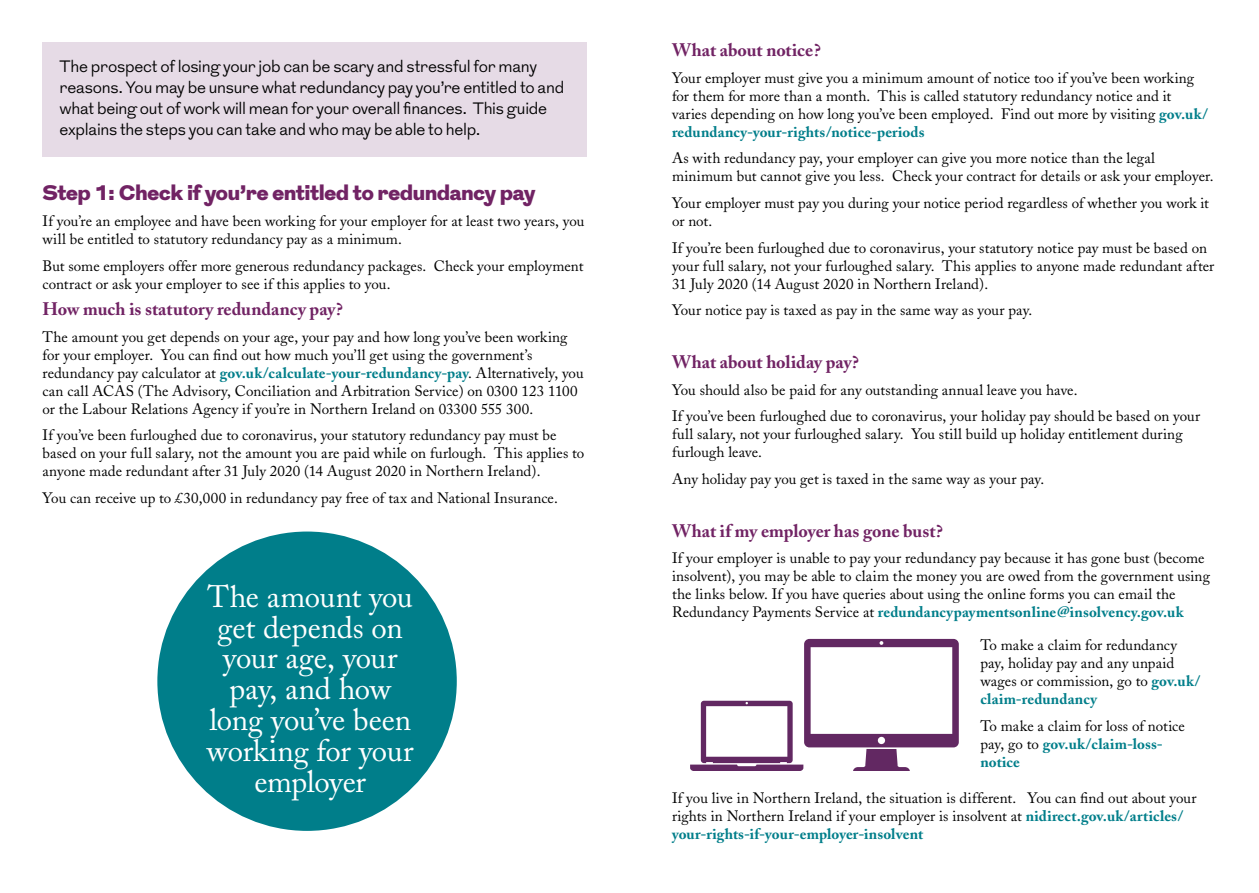
<style>
.page{position:relative;width:1259px;height:893px;background:#fff}
.page>*{position:absolute;margin:0;border:0;box-sizing:border-box;transform-origin:0 0}
.t1{font:30.9px/30.9px "Adobe Caslon";letter-spacing:-.01em;color:#fff;text-align:center}
.t2{font:900 21px "Grot";letter-spacing:.005em;color:#712364}
.t3{font:700 18px "Adobe Caslon";color:#712364}
.t4{font:300 16.5px/21px "Grot";letter-spacing:-.015em;color:#000}
.t5{font:15px/18px "Adobe Caslon";letter-spacing:.005em;color:#000}
.s1{font-weight:700;color:#007e8a}
</style>
<div class="page">
<div style="left:43px;top:43px;width:544px;height:114px;background:#e6dbe6"></div>
<div style="left:157px;top:531px;width:300px;height:300px;background:#007e8a;border-radius:50%"></div>
<svg style="left:690px;top:639px;width:268px;height:132px"></svg>
<p class="t4" style="left:60px;top:56px;width:506px">The prospect of losing your job can be scary and stressful for many reasons. You may be unsure what redundancy pay you’re entitled to and what being out of work will mean for your overall finances. This guide explains the steps you can take and who may be able to help.</p>
<h2 class="t2" style="left:43px;top:177px;width:494px">Step 1: Check if you’re entitled to redundancy pay</h2>
<p class="t5" style="left:43px;top:212px;width:543px">If you’re an employee and have been working for your employer for at least two years, you will be entitled to statutory redundancy pay as a minimum.</p>
<p class="t5" style="left:43px;top:257px;width:542px">But some employers offer more generous redundancy packages. Check your employment contract or ask your employer to see if this applies to you.</p>
<p class="t3" style="left:43px;top:298px;width:302px">How much is statutory redundancy pay?</p>
<p class="t5" style="left:43px;top:328px;width:542px">The amount you get depends on your age, your pay and how long you’ve been working for your employer. You can find out how much you’ll get using the government’s redundancy pay calculator at <span class="s1">gov.uk/calculate-your-redundancy-pay</span>. Alternatively, you can call ACAS (The Advisory, Conciliation and Arbitration Service) on 0300 123 1100 or the Labour Relations Agency if you’re in Northern Ireland on 03300 555 300.</p>
<p class="t5" style="left:43px;top:426px;width:543px">If you’ve been furloughed due to coronavirus, your statutory redundancy pay must be based on your full salary, not the amount you are paid while on furlough. This applies to anyone made redundant after 31 July 2020 (14 August 2020 in Northern Ireland).</p>
<p class="t5" style="left:43px;top:489px;width:517px">You can receive up to £30,000 in redundancy pay free of tax and National Insurance.</p>
<h1 class="t1" style="left:207px;top:581px;width:208px">The amount you get depends on your age, your pay, and how long you’ve been working for your employer</h1>
<p class="t3" style="left:672px;top:39px;width:150px">What about notice?</p>
<p class="t5" style="left:672px;top:69px;width:537px">Your employer must give you a minimum amount of notice too if you’ve been working for them for more than a month. This is called statutory redundancy notice and it varies depending on how long you’ve been employed. Find out more by visiting <span class="s1">gov.uk/ redundancy-your-rights/notice-periods</span></p>
<p class="t5" style="left:672px;top:150px;width:543px">As with redundancy pay, your employer can give you more notice than the legal minimum but cannot give you less. Check your contract for details or ask your employer.</p>
<p class="t5" style="left:672px;top:194px;width:538px">Your employer must pay you during your notice period regardless of whether you work it or not.</p>
<p class="t5" style="left:672px;top:239px;width:544px">If you’re been furloughed due to coronavirus, your statutory notice pay must be based on your full salary, not your furloughed salary. This applies to anyone made redundant after<br>31 July 2020 (14 August 2020 in Northern Ireland).</p>
<p class="t5" style="left:672px;top:301px;width:362px">Your notice pay is taxed as pay in the same way as your pay.</p>
<p class="t3" style="left:672px;top:351px;width:189px">What about holiday pay?</p>
<p class="t5" style="left:672px;top:376px;width:530px;line-height:26.5px">You should also be paid for any outstanding annual leave you have.<br>If you’ve been furloughed due to coronavirus, your holiday pay should be based on your</p>
<p class="t5" style="left:672px;top:425px;width:512px">full salary, not your furloughed salary. You still build up holiday entitlement during furlough leave.</p>
<p class="t5" style="left:672px;top:470px;width:374px">Any holiday pay you get is taxed in the same way as your pay.</p>
<p class="t3" style="left:672px;top:519px;width:272px">What if my employer has gone bust?</p>
<p class="t5" style="left:672px;top:549px;width:539px">If your employer is unable to pay your redundancy pay because it has gone bust (become insolvent), you may be able to claim the money you are owed from the government using the links below. If you have queries about using the online forms you can email the Redundancy Payments Service at <span class="s1">redundancypaymentsonline@insolvency.gov.uk</span></p>
<p class="t5" style="left:980px;top:637px;width:222px">To make a claim for redundancy pay, holiday pay and any unpaid wages or commission, go to <span class="s1">gov.uk/ claim-redundancy</span></p>
<p class="t5" style="left:980px;top:717px;width:206px">To make a claim for loss of notice pay, go to <span class="s1">gov.uk/claim-loss&shy;notice</span></p>
<p class="t5" style="left:672px;top:789px;width:526px">If you live in Northern Ireland, the situation is different. You can find out about your rights in Northern Ireland if your employer is insolvent at <span class="s1">nidirect.gov.uk/articles/ your-rights-if-your-employer-insolvent</span></p>
</div>
